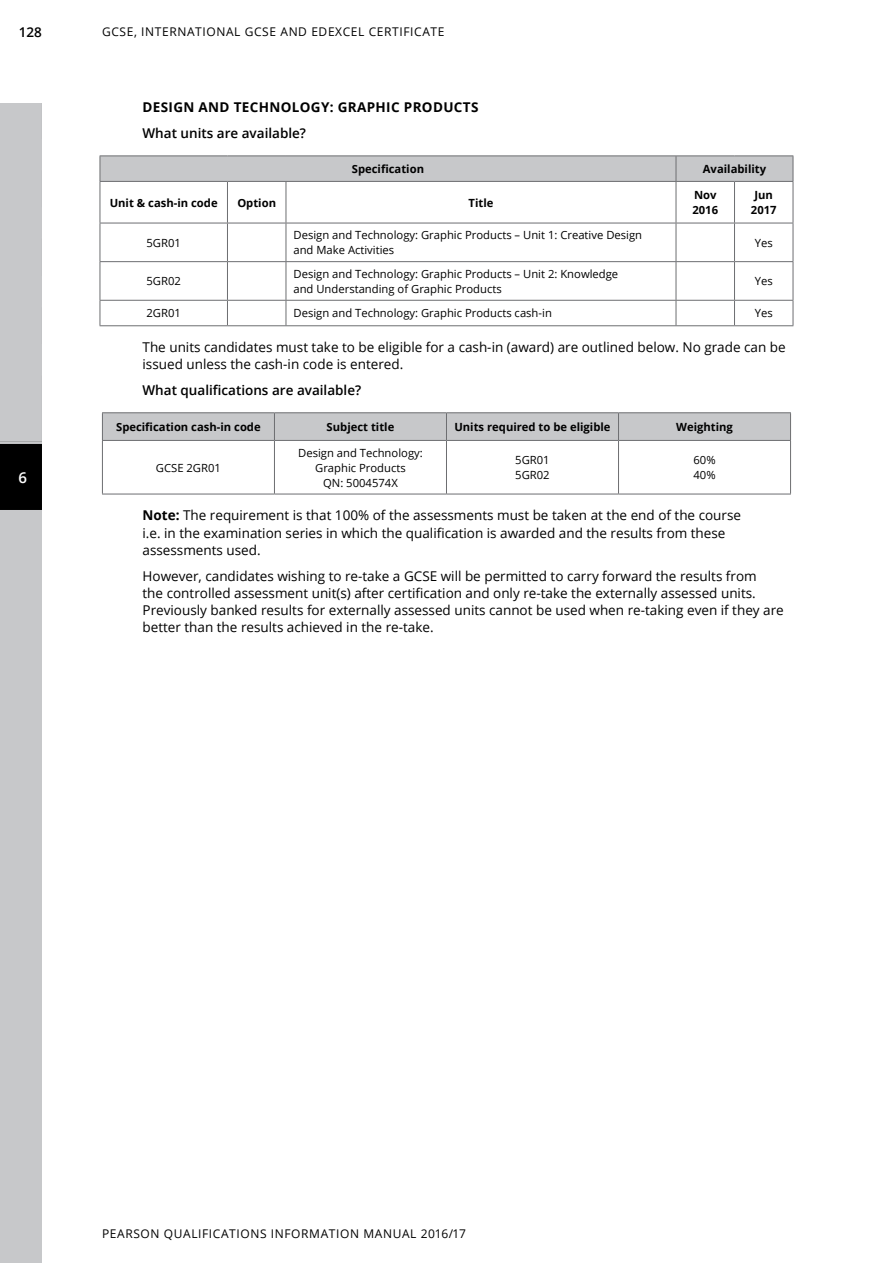
<style>
.page{position:relative;width:893px;height:1263px;background:#fff}
.page>*{position:absolute;margin:0;border:0;box-sizing:border-box;transform-origin:0 0}
.t1{font:600 15px "Open Sans";color:#fff}
.t2{font:13.5px/17.2px "Open Sans";color:#000}
.t3{font:600 13.5px "Open Sans";color:#000}
.t4{font:700 13.5px "Open Sans";letter-spacing:.025em;color:#000}
.t5{font:12px "Open Sans";letter-spacing:.05em;color:#000}
.t6{font:11.25px/15px "Open Sans";color:#000}
.t7{font:700 11.25px/15px "Open Sans";color:#000}
.s1{font-weight:700}
</style>
<div class="page">
<div style="left:0;top:102px;width:42px;height:1161px;background:#c7c8ca"></div>
<div style="left:0;top:444px;width:42px;height:66px;background:#000"></div>
<hr style="left:100px;top:181px;width:127px;height:1px;background:#6d6e71">
<hr style="left:227px;top:181px;width:59px;height:1px;background:#6d6e71">
<hr style="left:227px;top:182px;width:1px;height:41px;background:#6d6e71">
<hr style="left:286px;top:181px;width:390px;height:1px;background:#6d6e71">
<hr style="left:286px;top:182px;width:1px;height:41px;background:#6d6e71">
<hr style="left:676px;top:181px;width:58px;height:1px;background:#6d6e71">
<hr style="left:676px;top:182px;width:1px;height:41px;background:#6d6e71">
<hr style="left:734px;top:181px;width:59px;height:1px;background:#6d6e71">
<hr style="left:734px;top:182px;width:1px;height:41px;background:#6d6e71">
<hr style="left:227px;top:223px;width:1px;height:38px;background:#6d6e71">
<hr style="left:286px;top:223px;width:1px;height:38px;background:#6d6e71">
<hr style="left:676px;top:223px;width:1px;height:38px;background:#6d6e71">
<hr style="left:734px;top:223px;width:59px;height:1px;background:#6d6e71">
<hr style="left:734px;top:223px;width:1px;height:38px;background:#6d6e71">
<hr style="left:793px;top:223px;width:1px;height:38px;background:#6d6e71">
<hr style="left:100px;top:261px;width:127px;height:1px;background:#6d6e71">
<hr style="left:227px;top:261px;width:59px;height:1px;background:#6d6e71">
<hr style="left:227px;top:262px;width:1px;height:38px;background:#6d6e71">
<hr style="left:286px;top:261px;width:390px;height:1px;background:#6d6e71">
<hr style="left:286px;top:262px;width:1px;height:38px;background:#6d6e71">
<hr style="left:676px;top:261px;width:58px;height:1px;background:#6d6e71">
<hr style="left:676px;top:262px;width:1px;height:38px;background:#6d6e71">
<hr style="left:734px;top:261px;width:59px;height:1px;background:#6d6e71">
<hr style="left:734px;top:262px;width:1px;height:38px;background:#6d6e71">
<hr style="left:793px;top:262px;width:1px;height:38px;background:#6d6e71">
<hr style="left:100px;top:300px;width:127px;height:1px;background:#6d6e71">
<hr style="left:227px;top:300px;width:59px;height:1px;background:#6d6e71">
<svg style="left:227px;top:301px;width:1px;height:24px"></svg>
<hr style="left:286px;top:300px;width:390px;height:1px;background:#6d6e71">
<svg style="left:286px;top:301px;width:1px;height:24px"></svg>
<hr style="left:676px;top:300px;width:58px;height:1px;background:#6d6e71">
<svg style="left:676px;top:301px;width:1px;height:24px"></svg>
<hr style="left:734px;top:300px;width:59px;height:1px;background:#6d6e71">
<svg style="left:734px;top:301px;width:1px;height:24px"></svg>
<svg style="left:793px;top:301px;width:1px;height:24px"></svg>
<hr style="left:734px;top:325px;width:59px;height:1px;background:#6d6e71">
<hr style="left:100px;top:223px;width:127px;height:1px;background:#6d6e71">
<hr style="left:227px;top:223px;width:59px;height:1px;background:#6d6e71">
<hr style="left:286px;top:223px;width:390px;height:1px;background:#6d6e71">
<hr style="left:676px;top:223px;width:58px;height:1px;background:#6d6e71">
<div style="left:100px;top:156px;width:694px;height:25px;background:#c7c8ca"></div>
<hr style="left:227px;top:156px;width:59px;height:1px;background:#6d6e71">
<hr style="left:286px;top:156px;width:390px;height:1px;background:#6d6e71">
<hr style="left:676px;top:156px;width:58px;height:1px;background:#6d6e71">
<hr style="left:734px;top:156px;width:59px;height:1px;background:#6d6e71">
<hr style="left:100px;top:182px;width:1px;height:41px;background:#6d6e71">
<hr style="left:793px;top:182px;width:1px;height:41px;background:#6d6e71">
<hr style="left:100px;top:223px;width:1px;height:38px;background:#6d6e71">
<hr style="left:100px;top:262px;width:1px;height:38px;background:#6d6e71">
<svg style="left:100px;top:301px;width:1px;height:24px"></svg>
<hr style="left:100px;top:325px;width:127px;height:1px;background:#6d6e71">
<hr style="left:227px;top:325px;width:59px;height:1px;background:#6d6e71">
<hr style="left:286px;top:325px;width:390px;height:1px;background:#6d6e71">
<hr style="left:676px;top:325px;width:58px;height:1px;background:#6d6e71">
<hr style="left:274px;top:441px;width:1px;height:53px;background:#6d6e71">
<hr style="left:446px;top:441px;width:1px;height:53px;background:#6d6e71">
<hr style="left:618px;top:441px;width:1px;height:53px;background:#6d6e71">
<hr style="left:102px;top:440px;width:172px;height:1px;background:#6d6e71">
<hr style="left:274px;top:440px;width:172px;height:1px;background:#6d6e71">
<hr style="left:446px;top:440px;width:172px;height:1px;background:#6d6e71">
<hr style="left:618px;top:440px;width:173px;height:1px;background:#6d6e71">
<hr style="left:102px;top:412px;width:172px;height:1px;background:#6d6e71">
<hr style="left:274px;top:412px;width:172px;height:1px;background:#6d6e71">
<hr style="left:446px;top:412px;width:172px;height:1px;background:#6d6e71">
<hr style="left:618px;top:412px;width:173px;height:1px;background:#6d6e71">
<div style="left:102px;top:413px;width:689px;height:27px;background:#c7c8ca"></div>
<hr style="left:102px;top:441px;width:1px;height:53px;background:#6d6e71">
<hr style="left:790px;top:441px;width:1px;height:53px;background:#6d6e71">
<hr style="left:102px;top:494px;width:172px;height:1px;background:#6d6e71">
<hr style="left:274px;top:494px;width:172px;height:1px;background:#6d6e71">
<hr style="left:446px;top:494px;width:172px;height:1px;background:#6d6e71">
<hr style="left:618px;top:494px;width:173px;height:1px;background:#6d6e71">
<p class="t3" style="left:19px;top:23px;width:25px">128</p>
<p class="t1" style="left:18px;top:467px;width:10px">6</p>
<p class="t5" style="left:102px;top:24px;width:344px">GCSE, INTERNATIONAL GCSE AND EDEXCEL CERTIFICATE</p>
<p class="t4" style="left:143px;top:98px;width:337px">DESIGN AND TECHNOLOGY: GRAPHIC PRODUCTS</p>
<p class="t3" style="left:143px;top:124px;width:165px">What units are available?</p>
<p class="t7" style="left:352px;top:161px;width:74px">Specification</p>
<p class="t7" style="left:703px;top:161px;width:65px">Availability</p>
<p class="t7" style="left:110px;top:195px;width:109px">Unit &amp; cash-in code</p>
<p class="t7" style="left:237px;top:195px;width:40px">Option</p>
<p class="t7" style="left:468px;top:195px;width:26px">Title</p>
<p class="t7" style="left:692px;top:187px;width:27px">Nov<br>2016</p>
<p class="t7" style="left:751px;top:187px;width:27px;text-align:center">Jun<br>2017</p>
<p class="t6" style="left:146px;top:235px;width:36px">5GR01</p>
<p class="t6" style="left:293px;top:227px;width:350px">Design and Technology: Graphic Products – Unit 1: Creative Design and Make Activities</p>
<p class="t6" style="left:755px;top:235px;width:19px">Yes</p>
<p class="t6" style="left:146px;top:273px;width:36px">5GR02</p>
<p class="t6" style="left:293px;top:266px;width:326px">Design and Technology: Graphic Products – Unit 2: Knowledge and Understanding of Graphic Products</p>
<p class="t6" style="left:755px;top:273px;width:19px">Yes</p>
<p class="t6" style="left:146px;top:305px;width:36px">2GR01</p>
<p class="t6" style="left:293px;top:305px;width:260px">Design and Technology: Graphic Products cash-in</p>
<p class="t6" style="left:755px;top:305px;width:19px">Yes</p>
<p class="t2" style="left:143px;top:338px;width:645px">The units candidates must take to be eligible for a cash-in (award) are outlined below. No grade can be issued unless the cash-in code is entered.</p>
<p class="t3" style="left:143px;top:381px;width:220px">What qualifications are available?</p>
<p class="t7" style="left:116px;top:419px;width:146px">Specification cash-in code</p>
<p class="t7" style="left:327px;top:419px;width:69px">Subject title</p>
<p class="t7" style="left:454px;top:419px;width:158px">Units required to be eligible</p>
<p class="t7" style="left:676px;top:419px;width:58px">Weighting</p>
<p class="t6" style="left:156px;top:460px;width:67px">GCSE 2GR01</p>
<p class="t6" style="left:298px;top:445px;width:126px;text-align:center">Design and Technology:<br>Graphic Products<br>QN: 5004574X</p>
<p class="t6" style="left:515px;top:452px;width:36px">5GR01<br>5GR02</p>
<p class="t6" style="left:693px;top:452px;width:24px">60%<br>40%</p>
<p class="t2" style="left:143px;top:506px;width:600px"><span class="s1">Note:</span> The requirement is that 100% of the assessments must be taken at the end of the course i.e. in the examination series in which the qualification is awarded and the results from these assessments used.</p>
<p class="t2" style="left:143px;top:567px;width:643px">However, candidates wishing to re-take a GCSE will be permitted to carry forward the results from<br>the controlled assessment unit(s) after certification and only re-take the externally assessed units.<br>Previously banked results for externally assessed units cannot be used when re-taking even if they are better than the results achieved in the re-take.</p>
<p class="t5" style="left:102px;top:1225px;width:365px">PEARSON QUALIFICATIONS INFORMATION MANUAL 2016/17</p>
</div>
